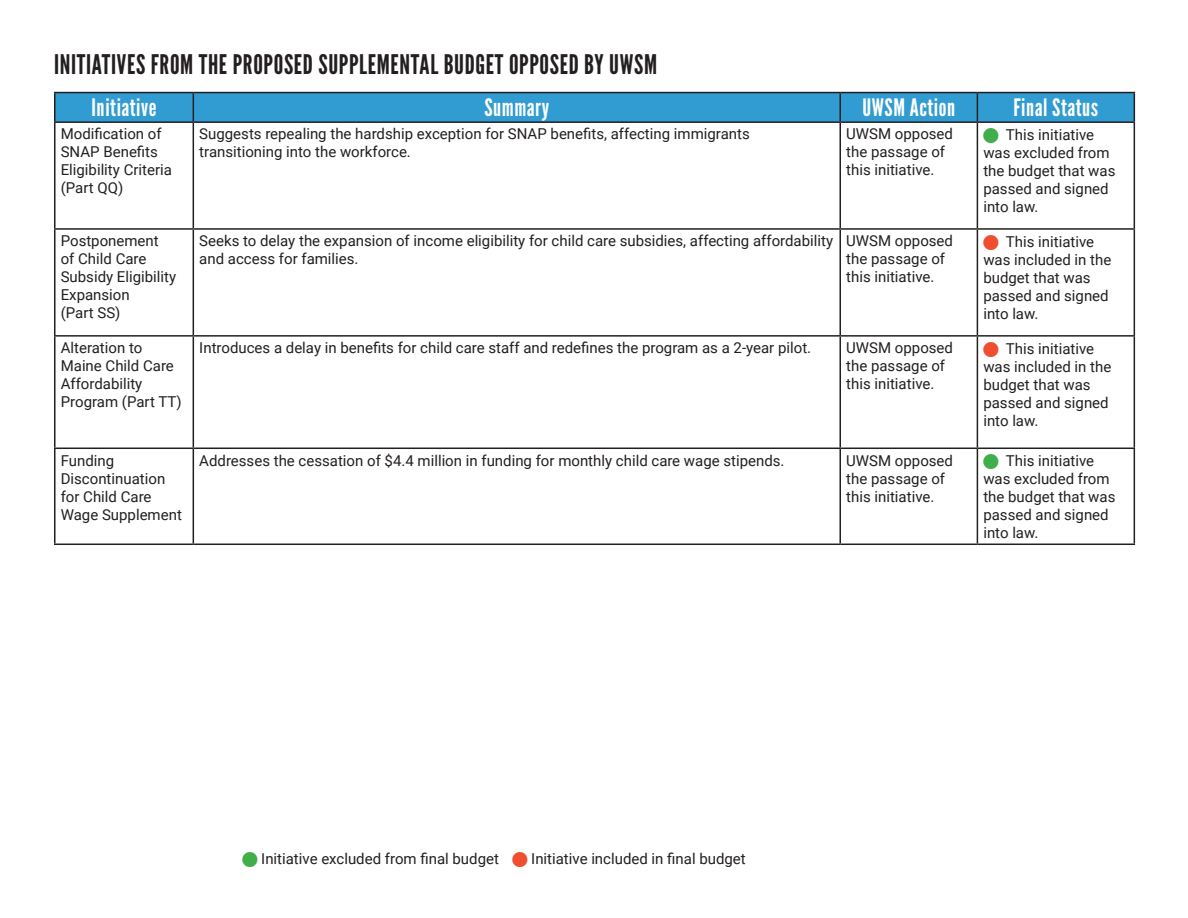
<style>
.page{position:relative;width:1188px;height:918px;background:#fff}
.page>*{position:absolute;margin:0;border:0;box-sizing:border-box;transform-origin:0 0}
.t1{font:27px "League Gothic";letter-spacing:.025em;color:#231f20}
.t2{font:24px "League Gothic";letter-spacing:.025em;color:#fff}
.t3{font:15px/18px "Roboto";color:#231f20}
.s1{color:#40ae49}
.s2{color:#ef4e2f}
</style>
<div class="page">
<hr style="left:54px;top:92px;width:139px;height:1px;background:#231f20">
<hr style="left:54px;top:93px;width:2px;height:28px;background:#231f20">
<hr style="left:193px;top:92px;width:647px;height:1px;background:#231f20">
<hr style="left:840px;top:92px;width:137px;height:1px;background:#231f20">
<hr style="left:977px;top:92px;width:158px;height:1px;background:#231f20">
<div style="left:55px;top:93px;width:1080px;height:28px;background:#309cd1"></div>
<hr style="left:54px;top:121px;width:139px;height:2px;background:#231f20">
<hr style="left:54px;top:123px;width:2px;height:105px;background:#231f20">
<hr style="left:193px;top:121px;width:647px;height:2px;background:#231f20">
<hr style="left:193px;top:123px;width:1px;height:105px;background:#231f20">
<hr style="left:840px;top:121px;width:137px;height:2px;background:#231f20">
<hr style="left:839px;top:123px;width:2px;height:105px;background:#231f20">
<hr style="left:977px;top:121px;width:158px;height:2px;background:#231f20">
<hr style="left:977px;top:123px;width:1px;height:105px;background:#231f20">
<hr style="left:1134px;top:123px;width:1px;height:105px;background:#231f20">
<hr style="left:54px;top:228px;width:139px;height:2px;background:#231f20">
<hr style="left:54px;top:230px;width:2px;height:105px;background:#231f20">
<hr style="left:193px;top:228px;width:647px;height:2px;background:#231f20">
<hr style="left:193px;top:230px;width:1px;height:105px;background:#231f20">
<hr style="left:840px;top:228px;width:137px;height:2px;background:#231f20">
<hr style="left:839px;top:230px;width:2px;height:105px;background:#231f20">
<hr style="left:977px;top:228px;width:158px;height:2px;background:#231f20">
<hr style="left:977px;top:230px;width:1px;height:105px;background:#231f20">
<hr style="left:1134px;top:230px;width:1px;height:105px;background:#231f20">
<hr style="left:54px;top:335px;width:139px;height:2px;background:#231f20">
<hr style="left:54px;top:337px;width:2px;height:111px;background:#231f20">
<hr style="left:193px;top:335px;width:647px;height:2px;background:#231f20">
<hr style="left:193px;top:337px;width:1px;height:111px;background:#231f20">
<hr style="left:840px;top:335px;width:137px;height:2px;background:#231f20">
<hr style="left:839px;top:337px;width:2px;height:111px;background:#231f20">
<hr style="left:977px;top:335px;width:158px;height:2px;background:#231f20">
<hr style="left:977px;top:337px;width:1px;height:111px;background:#231f20">
<hr style="left:1134px;top:337px;width:1px;height:111px;background:#231f20">
<hr style="left:54px;top:448px;width:139px;height:1px;background:#231f20">
<hr style="left:54px;top:449px;width:2px;height:95px;background:#231f20">
<hr style="left:193px;top:448px;width:647px;height:1px;background:#231f20">
<hr style="left:193px;top:449px;width:1px;height:95px;background:#231f20">
<hr style="left:840px;top:448px;width:137px;height:1px;background:#231f20">
<hr style="left:839px;top:449px;width:2px;height:95px;background:#231f20">
<hr style="left:977px;top:448px;width:158px;height:1px;background:#231f20">
<hr style="left:977px;top:449px;width:1px;height:95px;background:#231f20">
<hr style="left:1134px;top:449px;width:1px;height:95px;background:#231f20">
<hr style="left:54px;top:544px;width:139px;height:1px;background:#231f20">
<hr style="left:193px;top:544px;width:647px;height:1px;background:#231f20">
<hr style="left:840px;top:544px;width:137px;height:1px;background:#231f20">
<hr style="left:977px;top:544px;width:158px;height:1px;background:#231f20">
<h1 class="t1" style="left:54px;top:48px;width:605px">INITIATIVES FROM THE PROPOSED SUPPLEMENTAL BUDGET OPPOSED BY UWSM</h1>
<h2 class="t2" style="left:92px;top:93px;width:66px">Initiative</h2>
<h2 class="t2" style="left:484px;top:93px;width:66px">Summary</h2>
<h2 class="t2" style="left:862px;top:93px;width:94px">UWSM Action</h2>
<h2 class="t2" style="left:1013px;top:93px;width:86px">Final Status</h2>
<p class="t3" style="left:61px;top:125px;width:113px">Modification of<br>SNAP Benefits<br>Eligibility Criteria (Part QQ)</p>
<p class="t3" style="left:199px;top:125px;width:552px">Suggests repealing the hardship exception for SNAP benefits, affecting immigrants transitioning into the workforce.</p>
<p class="t3" style="left:846px;top:125px;width:108px">UWSM opposed the passage of this initiative.</p>
<p class="t3" style="left:983px;top:125px;width:134px"><span class="s1">■</span> This initiative was excluded from the budget that was passed and signed into law.</p>
<p class="t3" style="left:61px;top:231px;width:117px">Postponement of Child Care<br>Subsidy Eligibility<br>Expansion<br>(Part SS)</p>
<p class="t3" style="left:199px;top:231px;width:635px">Seeks to delay the expansion of income eligibility for child care subsidies, affecting affordability and access for families.</p>
<p class="t3" style="left:846px;top:231px;width:108px">UWSM opposed the passage of this initiative.</p>
<p class="t3" style="left:983px;top:232px;width:129px"><span class="s2">■</span> This initiative was included in the budget that was passed and signed into law.</p>
<p class="t3" style="left:61px;top:338px;width:122px">Alteration to<br>Maine Child Care<br>Affordability<br>Program (Part TT)</p>
<p class="t3" style="left:199px;top:338px;width:613px">Introduces a delay in benefits for child care staff and redefines the program as a 2-year pilot.</p>
<p class="t3" style="left:846px;top:338px;width:108px">UWSM opposed the passage of this initiative.</p>
<p class="t3" style="left:983px;top:339px;width:129px"><span class="s2">■</span> This initiative was included in the budget that was passed and signed into law.</p>
<p class="t3" style="left:61px;top:451px;width:123px">Funding<br>Discontinuation for Child Care<br>Wage Supplement</p>
<p class="t3" style="left:199px;top:451px;width:587px">Addresses the cessation of $4.4 million in funding for monthly child care wage stipends.</p>
<p class="t3" style="left:846px;top:451px;width:108px">UWSM opposed the passage of this initiative.</p>
<p class="t3" style="left:983px;top:451px;width:134px"><span class="s1">■</span> This initiative was excluded from the budget that was passed and signed into law.</p>
<p class="t3" style="left:243px;top:849px;width:505px"><span class="s1">■</span> Initiative excluded from final budget <span class="s2">■</span> Initiative included in final budget</p>
</div>
